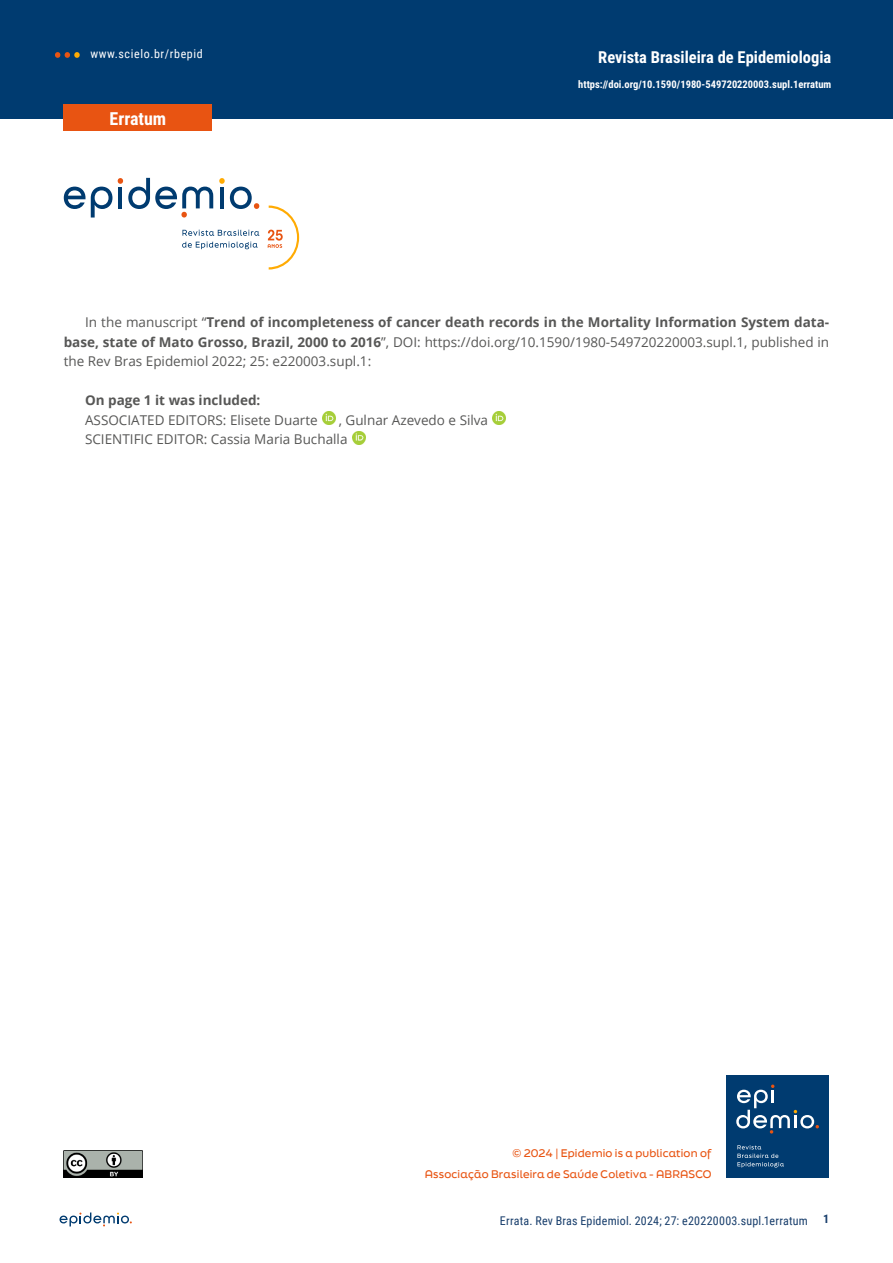
<style>
.page{position:relative;width:893px;height:1263px;background:#fff}
.page>*{position:absolute;margin:0;border:0;box-sizing:border-box;transform-origin:0 0}
.t1{font:700 18px "Roboto Condensed";color:#fff}
.t2{font:700 16.5px "Roboto Condensed";color:#fff}
.t3{font:13.5px/19.5px "Open Sans";color:#575756;text-align:justify}
.t4{font:700 13.5px "Open Sans";color:#575756}
.t5{font:12px "Roboto Condensed";letter-spacing:.02em;color:#173d6b}
.t6{font:12px "Roboto Condensed";letter-spacing:.05em;color:#fff}
.t7{font:700 12px "Roboto Condensed";color:#173d6b}
.t8{font:500 10.5px/21px "Final Six";letter-spacing:.015em;color:#e85412;text-align:right}
.t9{font:700 10.5px "Roboto Condensed";color:#fff}
.s1{font-weight:700}
</style>
<div class="page">
<svg style="left:60px;top:1212px;width:72px;height:14px"></svg>
<div style="left:0;top:0;width:893px;height:118px;background:#003b70"></div>
<svg style="left:55px;top:52px;width:25px;height:6px"></svg>
<svg style="left:64px;top:187px;width:48px;height:30px"></svg>
<svg style="left:118px;top:178px;width:95px;height:39px"></svg>
<svg style="left:219px;top:178px;width:40px;height:31px"></svg>
<svg style="left:182px;top:230px;width:77px;height:6px"></svg>
<svg style="left:182px;top:242px;width:76px;height:7px"></svg>
<svg style="left:268px;top:206px;width:31px;height:64px"></svg>
<div style="left:64px;top:105px;width:148px;height:26px;background:#e85412"></div>
<img style="left:64px;top:1150px;width:79px;height:28px">
<svg style="left:322px;top:412px;width:13px;height:12px"></svg>
<svg style="left:493px;top:412px;width:13px;height:12px"></svg>
<svg style="left:352px;top:431px;width:13px;height:13px"></svg>
<div style="left:726px;top:1075px;width:103px;height:103px;background:#003b70"></div>
<svg style="left:737px;top:1145px;width:47px;height:22px"></svg>
<svg style="left:736px;top:1084px;width:83px;height:49px"></svg>
<p class="t6" style="left:90px;top:45px;width:114px">www.scielo.br/rbepid</p>
<h1 class="t1" style="left:110px;top:106px;width:58px">Erratum</h1>
<p class="t2" style="left:598px;top:46px;width:235px">Revista Brasileira de Epidemiologia</p>
<p class="t9" style="left:578px;top:77px;width:255px">https://doi.org/10.1590/1980-549720220003.supl.1erratum</p>
<p class="t3" style="left:64px;top:312px;width:767px;text-indent:21px">In the manuscript “<span class="s1">Trend of incompleteness of cancer death records in the Mortality Information System data&shy;base, state of Mato Grosso, Brazil, 2000 to 2016</span>”, DOI: https://doi.org/10.1590/1980-549720220003.supl.1, published in the Rev Bras Epidemiol 2022; 25: e220003.supl.1:</p>
<p class="t4" style="left:85px;top:391px;width:177px">On page 1 it was included:</p>
<p class="t3" style="left:85px;top:409px;width:234px">ASSOCIATED EDITORS: Elisete Duarte</p>
<p class="t3" style="left:85px;top:410px;width:405px;text-indent:254px">, Gulnar Azevedo e Silva<br>SCIENTIFIC EDITOR: Cassia Maria Buchalla</p>
<p class="t8" style="left:425px;top:1142px;width:288px">© 2024 | Epidemio is a publication of<br>Associação Brasileira de Saúde Coletiva - ABRASCO</p>
<p class="t5" style="left:500px;top:1212px;width:309px">Errata. Rev Bras Epidemiol. 2024; 27: e20220003.supl.1erratum</p>
<p class="t7" style="left:823px;top:1211px;width:8px">1</p>
</div>
